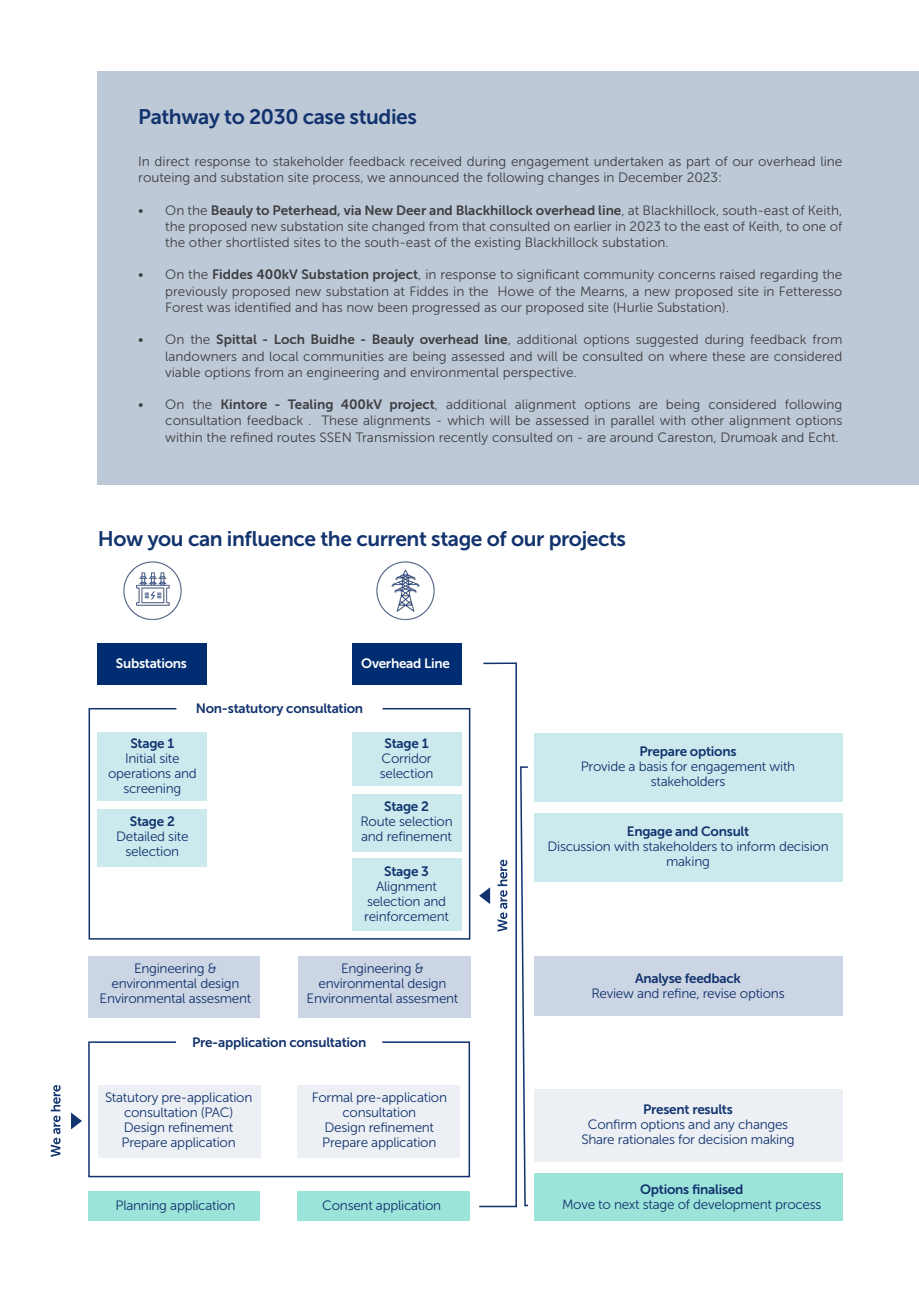
<style>
.page{position:relative;width:919px;height:1289px;background:#fff}
.page>*{position:absolute;margin:0;border:0;box-sizing:border-box;transform-origin:0 0}
.Page_Title{font:21px "Museo Sans 700";letter-spacing:-.02em;color:#12336e}
.Body_Text{font:13.5px/16.2px "Museo Sans 300";color:#3e3e3f;text-align:justify}
.Page_Title-2{font:13.5px/15px "Museo Sans 300";letter-spacing:-.02em;color:#12336e;text-align:center}
.Page_Title-3{font:13.5px "Museo Sans 700";letter-spacing:-.02em;color:#12336e}
.Page_Title-4{font:13.5px "Museo Sans 700";letter-spacing:-.02em;color:#fff}
.s1{font-family:"Museo Sans 700"}
</style>
<div class="page">
<div style="left:98px;top:71px;width:820px;height:413px;background:#bec9d8"></div>
<div style="left:98px;top:644px;width:109px;height:41px;background:#002d72"></div>
<div style="left:352px;top:644px;width:109px;height:41px;background:#002d72"></div>
<svg style="left:88px;top:708px;width:383px;height:232px"></svg>
<div style="left:88px;top:956px;width:172px;height:62px;background:#ccd5e3"></div>
<div style="left:297px;top:956px;width:173px;height:62px;background:#ccd5e3"></div>
<svg style="left:88px;top:1041px;width:383px;height:136px"></svg>
<div style="left:98px;top:1085px;width:162px;height:72px;background:#ecf0f4"></div>
<div style="left:297px;top:1085px;width:163px;height:72px;background:#ecf0f4"></div>
<div style="left:88px;top:1190px;width:172px;height:30px;background:#9ce4da"></div>
<div style="left:297px;top:1190px;width:173px;height:30px;background:#9ce4da"></div>
<img style="left:376px;top:561px;width:59px;height:60px">
<img style="left:123px;top:561px;width:59px;height:60px">
<div style="left:533px;top:733px;width:309px;height:68px;background:#cceaee"></div>
<div style="left:533px;top:813px;width:309px;height:68px;background:#cceaee"></div>
<div style="left:533px;top:956px;width:309px;height:59px;background:#ccd5e3"></div>
<div style="left:533px;top:1089px;width:309px;height:72px;background:#ecf0f4"></div>
<div style="left:533px;top:1173px;width:309px;height:47px;background:#9ce4da"></div>
<svg style="left:479px;top:662px;width:50px;height:545px"></svg>
<svg style="left:71px;top:1112px;width:11px;height:17px"></svg>
<svg style="left:51px;top:1085px;width:10px;height:71px"></svg>
<p class="Page_Title" style="left:138px;top:105px;width:280px">Pathway to 2030 case studies</p>
<p class="Body_Text" style="left:138px;top:153px;width:705px">In direct response to stakeholder feedback received during engagement undertaken as part of our overhead line routeing and substation site process, we announced the following changes in December 2023:</p>
<p class="Body_Text" style="left:165px;top:202px;width:678px;text-indent:-27px">• On the <span class="s1">Beauly to Peterhead, via New Deer and Blackhillock overhead line</span>, at Blackhillock, south-east of Keith, the proposed new substation site changed from that consulted on earlier in 2023 to the east of Keith, to one of the other shortlisted sites to the south-east of the existing Blackhillock substation.</p>
<p class="Body_Text" style="left:165px;top:267px;width:678px;text-indent:-27px">• On the <span class="s1">Fiddes 400kV Substation project</span>, in response to significant community concerns raised regarding the previously proposed new substation at Fiddes in the Howe of the Mearns, a new proposed site in Fetteresso Forest was identified and has now been progressed as our proposed site (Hurlie Substation).</p>
<p class="Body_Text" style="left:165px;top:332px;width:678px;text-indent:-27px">• On the <span class="s1">Spittal - Loch Buidhe - Beauly overhead line</span>, additional options suggested during feedback from landowners and local communities are being assessed and will be consulted on where these are considered viable options from an engineering and environmental perspective.</p>
<p class="Body_Text" style="left:165px;top:396px;width:678px;text-indent:-27px">• On the <span class="s1">Kintore - Tealing 400kV project</span>, additional alignment options are being considered following consultation feedback . These alignments - which will be assessed in parallel with other alignment options within the refined routes SSEN Transmission recently consulted on - are around Careston, Drumoak and Echt.</p>
<p class="Page_Title" style="left:98px;top:527px;width:529px">How you can influence the current stage of our projects</p>
<p class="Page_Title-4" style="left:116px;top:656px;width:73px">Substations</p>
<p class="Page_Title-4" style="left:361px;top:656px;width:90px">Overhead Line</p>
<p class="Page_Title-3" style="left:196px;top:701px;width:169px">Non-statutory consultation</p>
<p class="Page_Title-3" style="left:130px;top:736px;width:45px">Stage 1</p>
<p class="Page_Title-2" style="left:108px;top:751px;width:90px">Initial site operations and screening</p>
<p class="Page_Title-3" style="left:130px;top:814px;width:46px">Stage 2</p>
<p class="Page_Title-2" style="left:116px;top:829px;width:74px">Detailed site selection</p>
<p class="Page_Title-3" style="left:384px;top:736px;width:45px">Stage 1</p>
<p class="Page_Title-2" style="left:381px;top:751px;width:52px">Corridor</p>
<p class="Page_Title-2" style="left:380px;top:766px;width:55px">selection</p>
<p class="Page_Title-3" style="left:384px;top:798px;width:46px">Stage 2</p>
<p class="Page_Title-2" style="left:360px;top:813px;width:94px;text-align:left">Route selection and refinement</p>
<p class="Page_Title-3" style="left:384px;top:863px;width:46px">Stage 3</p>
<p class="Page_Title-2" style="left:364px;top:878px;width:86px">Alignment selection and reinforcement</p>
<p class="Page_Title-2" style="left:111px;top:961px;width:129px">Engineering &amp; environmental design</p>
<p class="Page_Title-2" style="left:100px;top:991px;width:153px">Environmental assesment</p>
<p class="Page_Title-2" style="left:318px;top:961px;width:129px">Engineering &amp; environmental design</p>
<p class="Page_Title-2" style="left:306px;top:991px;width:153px">Environmental assesment</p>
<p class="Page_Title-3" style="left:192px;top:1034px;width:176px">Pre-application consultation</p>
<p class="Page_Title-2" style="left:105px;top:1089px;width:149px">Statutory pre-application consultation (PAC)</p>
<p class="Page_Title-2" style="left:124px;top:1119px;width:111px">Design refinement</p>
<p class="Page_Title-2" style="left:122px;top:1134px;width:116px">Prepare application</p>
<p class="Page_Title-2" style="left:311px;top:1089px;width:137px">Formal pre-application consultation</p>
<p class="Page_Title-2" style="left:324px;top:1119px;width:111px">Design refinement</p>
<p class="Page_Title-2" style="left:322px;top:1134px;width:116px">Prepare application</p>
<p class="Page_Title-2" style="left:116px;top:1197px;width:121px">Planning application</p>
<p class="Page_Title-2" style="left:322px;top:1197px;width:120px">Consent application</p>
<p class="Page_Title-3" style="left:639px;top:743px;width:99px">Prepare options</p>
<p class="Page_Title-2" style="left:580px;top:759px;width:216px">Provide a basis for engagement with stakeholders</p>
<p class="Page_Title-3" style="left:626px;top:824px;width:124px">Engage and Consult</p>
<p class="Page_Title-2" style="left:547px;top:839px;width:283px">Discussion with stakeholders to inform decision making</p>
<p class="Page_Title-3" style="left:635px;top:971px;width:107px">Analyse feedback</p>
<p class="Page_Title-2" style="left:591px;top:986px;width:195px">Review and refine, revise options</p>
<p class="Page_Title-3" style="left:643px;top:1101px;width:91px">Present results</p>
<p class="Page_Title-2" style="left:587px;top:1116px;width:202px">Confirm options and any changes</p>
<p class="Page_Title-2" style="left:581px;top:1131px;width:215px">Share rationales for decision making</p>
<p class="Page_Title-3" style="left:640px;top:1181px;width:105px">Options finalised</p>
<p class="Page_Title-2" style="left:562px;top:1196px;width:261px">Move to next stage of development process</p>
</div>
